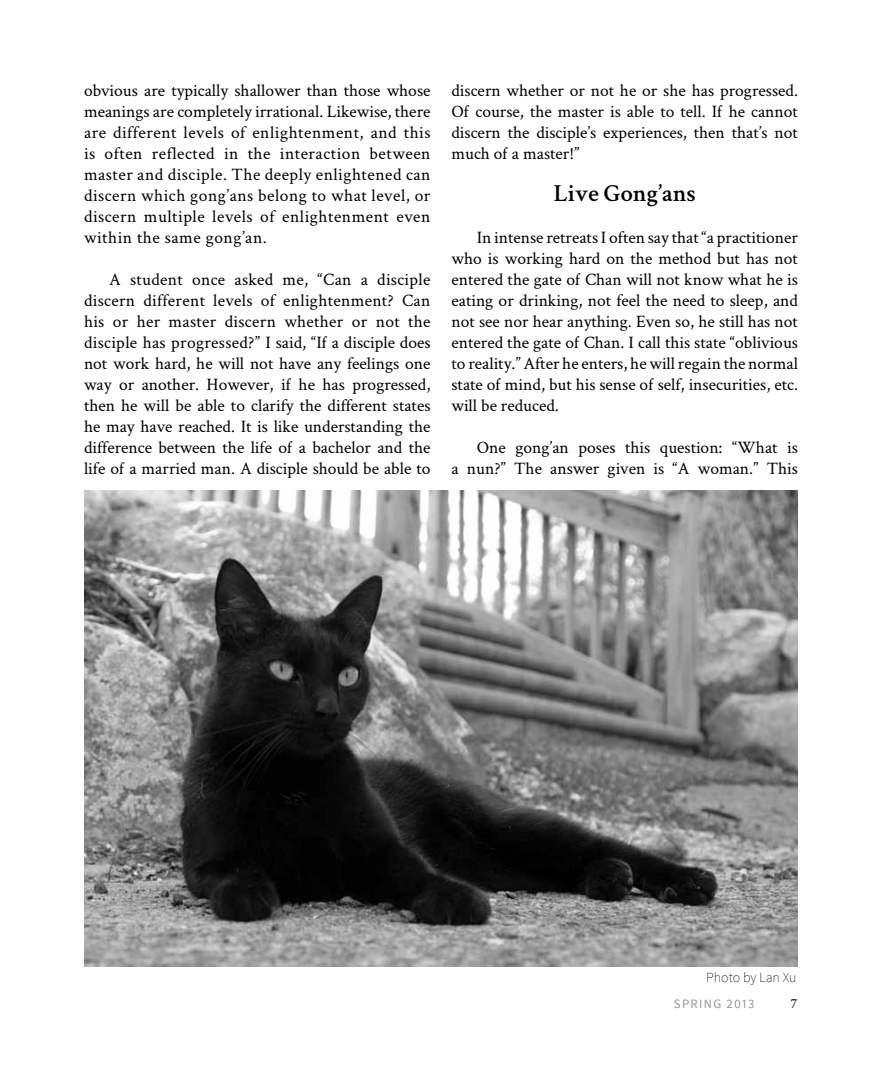
<style>
.page{position:relative;width:882px;height:1071px;background:#fff}
.page>*{position:absolute;margin:0;border:0;box-sizing:border-box;transform-origin:0 0}
.t1{font:600 24.5px "Crimson";color:#000}
.t2{font:17.5px/21px "Crimson";color:#000;text-align:justify}
.t3{font:14.17px "Crimson";color:#000}
.t4{font:200 14px "Source Sans Pro";color:#000}
.t5{font:12.78px "Source Sans Pro";letter-spacing:.1em;color:#939598}
</style>
<div class="page">
<img style="left:84px;top:490px;width:714px;height:476px">
<p class="t2" style="left:84px;top:80px;width:348px">obvious are typically shallower than those whose meanings are completely irrational. Likewise, there are different levels of enlightenment, and this is often reflected in the interaction between master and disciple. The deeply enlightened can discern which gong’ans belong to what level, or discern multiple levels of enlightenment even within the same gong’an.</p>
<p class="t2" style="left:84px;top:269px;width:348px;text-indent:25px">A student once asked me, “Can a disciple discern different levels of enlightenment? Can his or her master discern whether or not the disciple has progressed?” I said, “If a disciple does not work hard, he will not have any feelings one way or another. However, if he has progressed, then he will be able to clarify the different states he may have reached. It is like understanding the difference between the life of a bachelor and the life of a married man. A disciple should be able to</p>
<p class="t2" style="left:452px;top:80px;width:348px">discern whether or not he or she has progressed.<br>Of course, the master is able to tell. If he cannot discern the disciple’s experiences, then that’s not much of a master!”</p>
<h1 class="t1" style="left:554px;top:176px;width:143px">Live Gong’ans</h1>
<p class="t2" style="left:452px;top:227px;width:348px;text-indent:25px">In intense retreats I often say that “a practitioner who is working hard on the method but has not entered the gate of Chan will not know what he is eating or drinking, not feel the need to sleep, and not see nor hear anything. Even so, he still has not entered the gate of Chan. I call this state “oblivious to reality.” After he enters, he will regain the normal state of mind, but his sense of self, insecurities, etc. will be reduced.</p>
<p class="t2" style="left:452px;top:437px;width:348px;text-align:right">One gong’an poses this question: “What is<br>a nun?” The answer given is “A woman.” This</p>
<p class="t4" style="left:706px;top:969px;width:92px">Photo by Lan Xu</p>
<p class="t5" style="left:674px;top:996px;width:82px">SPRING 2013</p>
<p class="t3" style="left:791px;top:994px;width:8px">7</p>
</div>
